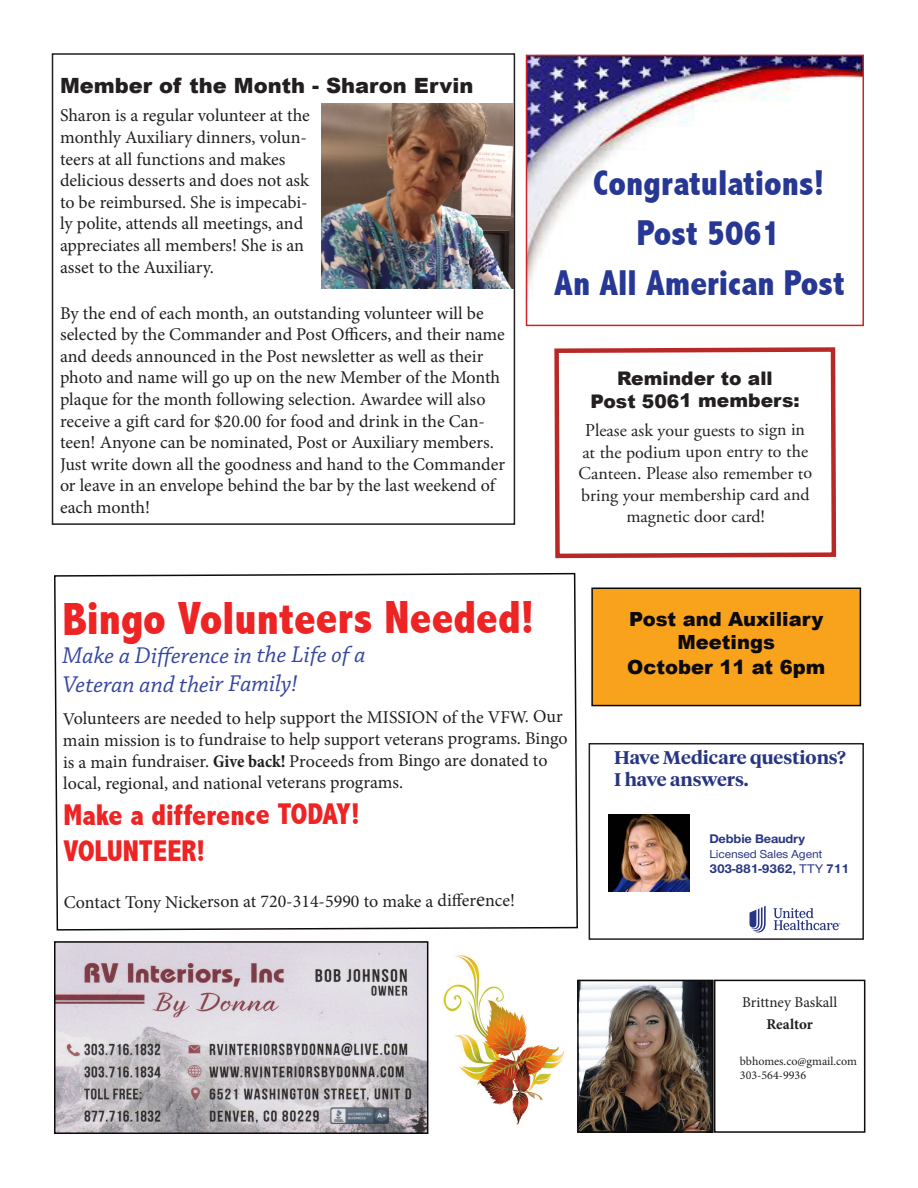
<style>
.page{position:relative;width:918px;height:1188px;background:#fff}
.page>*{position:absolute;margin:0;border:0;box-sizing:border-box;transform-origin:0 0}
.t1{font:800 condensed 46.5px "Abadi";letter-spacing:-.005em;color:#ee2323}
.t2{font:800 condensed 36px "Abadi";color:#273794}
.t3{font:800 condensed 30px "Abadi";letter-spacing:-.005em;color:#ee2324}
.t4{font:italic 24px/29px "Chaparral Pro";letter-spacing:-.005em;color:#33459d}
.t5{font:900 21px "Arial";color:#231f20}
.t6{font:900 19.5px/23.4px "Arial";color:#0b0a0e;text-align:center}
.t7{font:900 18.75px/22.5px "Arial";letter-spacing:-.005em;color:#231f20;text-align:center}
.t8{font:600 18.3px/21.9px "UHC Serif Headline";color:#283582;scale:1.05 1}
.t9{font:18px/21.6px "Minion Pro";letter-spacing:-.005em;color:#231f20}
.t10{font:18px/21.6px "Adobe Garamond Pro";letter-spacing:-.005em;color:#231f20;text-align:center}
.t11{font:15px "Minion Pro";color:#231f20}
.t12{font:700 15px "Minion Pro";letter-spacing:-.005em;color:#231f20}
.t13{font:700 12.9px "UHC Sans";letter-spacing:-.01em;color:#283582;scale:1.05 1}
.t14{font:12px "Minion Pro";color:#231f20}
.t15{font:500 12px "UHC Sans";letter-spacing:-.01em;color:#283582;scale:1.05 1}
.s1{font-weight:700;font-stretch:condensed}
.s2{font-size:21px}
.s3{font-weight:500}
</style>
<div class="page">
<img style="left:609px;top:815px;width:80px;height:77px">
<svg style="left:750px;top:906px;width:16px;height:27px"></svg>
<svg style="left:773px;top:908px;width:67px;height:22px"></svg>
<div style="left:589px;top:743px;width:275px;height:197px;border:2px solid #231f20"></div>
<img style="left:580px;top:983px;width:131px;height:147px">
<div style="left:577px;top:980px;width:137px;height:153px;border:2px solid #0d0c09"></div>
<div style="left:714px;top:980px;width:151px;height:153px;border:2px solid #110b0e"></div>
<img style="left:57px;top:944px;width:368px;height:187px">
<div style="left:54px;top:941px;width:374px;height:193px;border:2px solid #0f080b"></div>
<div style="left:592px;top:588px;width:268px;height:118px;background:#f9a21c"></div>
<div style="left:591px;top:588px;width:270px;height:118px;border:2px solid #060808"></div>
<svg style="left:54px;top:572px;width:524px;height:359px"></svg>
<div style="left:52px;top:53px;width:463px;height:472px;border:2px solid #231f20"></div>
<img style="left:443px;top:954px;width:123px;height:171px">
<img style="left:322px;top:104px;width:192px;height:185px">
<img style="left:529px;top:58px;width:332px;height:226px">
<div style="left:526px;top:55px;width:338px;height:271px;border:2px solid #d1232a"></div>
<svg style="left:554px;top:347px;width:283px;height:212px"></svg>
<p class="t5" style="left:60px;top:74px;width:415px">Member of the Month - Sharon Ervin</p>
<p class="t9" style="left:60px;top:105px;width:251px">Sharon is a regular volunteer at the monthly Auxiliary dinners, volun&shy;teers at all functions and makes delicious desserts and does not ask to be reimbursed. She is impecabi&shy;ly polite, attends all meetings, and appreciates all members! She is an asset to the Auxiliary.</p>
<p class="t9" style="left:60px;top:302px;width:447px">By the end of each month, an outstanding volunteer will be selected by the Commander and Post Officers, and their name and deeds announced in the Post newsletter as well as their photo and name will go up on the new Member of the Month plaque for the month following selection. Awardee will also receive a gift card for $20.00 for food and drink in the Can&shy;teen! Anyone can be nominated, Post or Auxiliary members.<br>Just write down all the goodness and hand to the Commander or leave in an envelope behind the bar by the last weekend of each month!</p>
<p class="t2" style="left:593px;top:163px;width:232px">Congratulations!</p>
<p class="t2" style="left:637px;top:213px;width:145px">Post 5061</p>
<p class="t2" style="left:554px;top:262px;width:292px">An All American Post</p>
<p class="t7" style="left:590px;top:367px;width:211px">Reminder to all<br>Post 5061 members:</p>
<p class="t10" style="left:579px;top:420px;width:235px">Please ask your guests to sign in at the podium upon entry to the<br>Canteen. Please also remember to bring your membership card and magnetic door card!</p>
<p class="t1" style="left:63px;top:591px;width:474px">Bingo Volunteers Needed!</p>
<p class="t4" style="left:63px;top:642px;width:305px">Make a Difference in the Life of a<br>Veteran and their Family!</p>
<p class="t9" style="left:63px;top:707px;width:506px">Volunteers are needed to help support the MISSION of the VFW. Our main mission is to fundraise to help support veterans programs. Bingo is a main fundraiser. <span class="s1">Give back!</span> Proceeds from Bingo are donated to local, regional, and national veterans programs.</p>
<p class="t3" style="left:63px;top:797px;width:298px">Make a difference TODAY!</p>
<p class="t3" style="left:64px;top:834px;width:143px">VOLUNTEER!</p>
<p class="t9" style="left:64px;top:891px;width:453px">Contact Tony Nickerson at 720-314-5990 to make a differ<span class="s2">e</span>nce!</p>
<p class="t6" style="left:629px;top:607px;width:196px">Post and Auxiliary<br>Meetings</p>
<p class="t6" style="left:627px;top:656px;width:199px">October 11 at 6pm</p>
<p class="t8" style="left:614px;top:746px;width:222px">Have Medicare questions?<br>I have answers.</p>
<p class="t13" style="left:709px;top:830px;width:93px">Debbie Beaudry</p>
<p class="t15" style="left:709px;top:846px;width:109px">Licensed Sales Agent</p>
<p class="t13" style="left:709px;top:860px;width:135px">303-881-9362, <span class="s3">TTY</span> 711</p>
<p class="t11" style="left:742px;top:992px;width:96px">Brittney Baskall</p>
<p class="t12" style="left:767px;top:1013px;width:48px">Realtor</p>
<p class="t14" style="left:740px;top:1053px;width:119px">bbhomes.co@gmail.com</p>
<p class="t14" style="left:740px;top:1067px;width:68px">303-564-9936</p>
</div>
